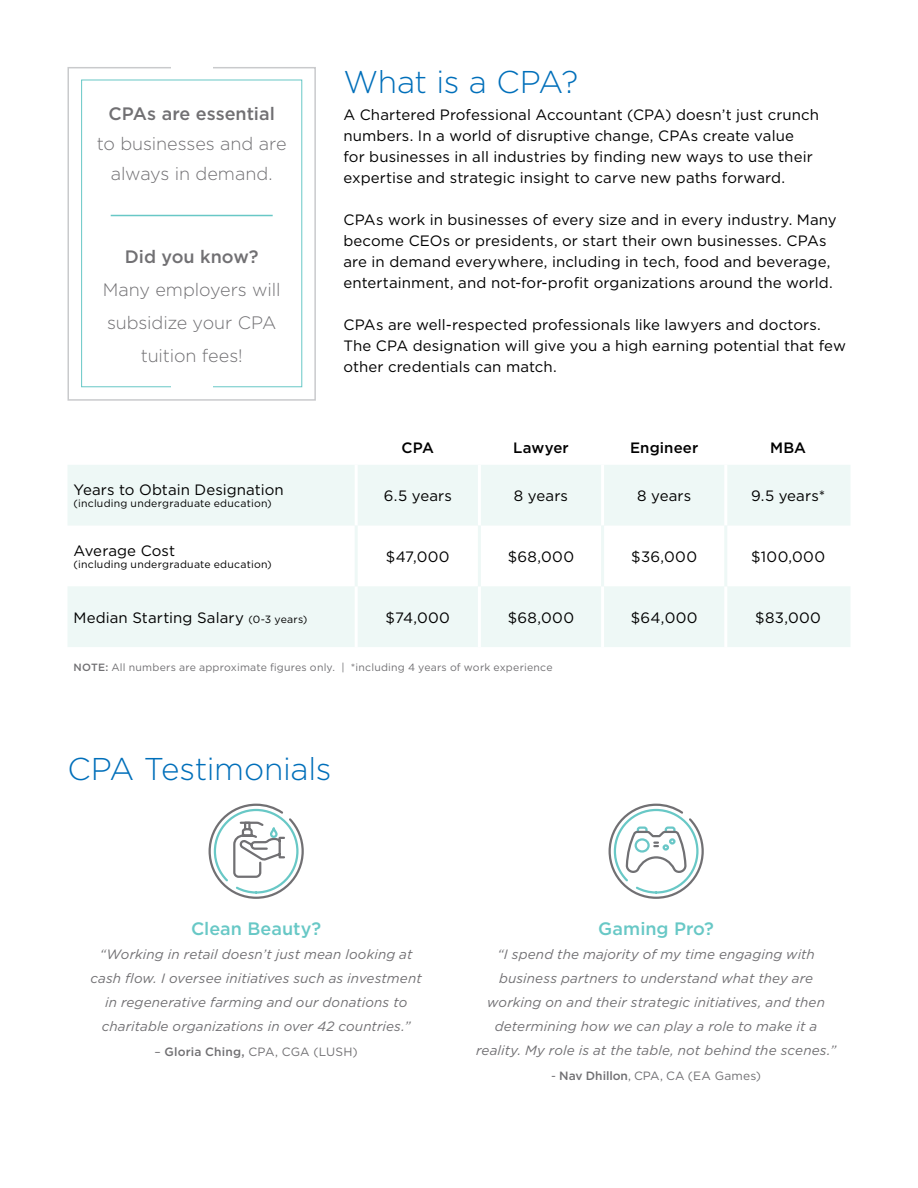
<style>
.page{position:relative;width:918px;height:1188px;background:#fff}
.page>*{position:absolute;margin:0;border:0;box-sizing:border-box;transform-origin:0 0}
.t1{font:300 31.5px "Gotham";letter-spacing:-.01em;color:#006fba}
.t2{font:300 18px/33px "Gotham";letter-spacing:-.005em;color:#717073;text-align:center}
.t3{font:500 18px "Gotham";color:#717073}
.t4{font:500 18px "Gotham";color:#68c8c6}
.t5{font:15px/21px "Gotham";letter-spacing:.005em;color:#000}
.t6{font:500 15px "Gotham";letter-spacing:.01em;color:#000}
.t7{font:italic 13.5px/24px "Gotham";letter-spacing:.01em;color:#717073;text-align:center}
.t8{font:12px "Gotham";letter-spacing:.015em;color:#717073}
.t9{font:10.5px "Gotham";letter-spacing:.02em;color:#717073}
.t10{font:10.5px "Gotham";letter-spacing:.02em;color:#000}
.s1{font-size:10.5px}
.s2{font-weight:500}
</style>
<div class="page">
<svg style="left:208px;top:803px;width:96px;height:96px"></svg>
<svg style="left:608px;top:803px;width:96px;height:96px"></svg>
<svg style="left:68px;top:465px;width:782px;height:182px;fill:#eef8f6"></svg>
<hr style="left:355px;top:465px;width:3px;height:61px;background:#fff">
<hr style="left:478px;top:465px;width:3px;height:61px;background:#fff">
<hr style="left:601px;top:465px;width:3px;height:61px;background:#fff">
<hr style="left:724px;top:465px;width:3px;height:61px;background:#fff">
<hr style="left:355px;top:586px;width:3px;height:61px;background:#fff">
<hr style="left:478px;top:586px;width:3px;height:61px;background:#fff">
<hr style="left:601px;top:586px;width:3px;height:61px;background:#fff">
<hr style="left:724px;top:586px;width:3px;height:61px;background:#fff">
<hr style="left:355px;top:526px;width:3px;height:60px;background:#eef8f6">
<hr style="left:478px;top:526px;width:3px;height:60px;background:#eef8f6">
<hr style="left:601px;top:526px;width:3px;height:60px;background:#eef8f6">
<hr style="left:724px;top:526px;width:3px;height:60px;background:#eef8f6">
<hr style="left:111px;top:215px;width:162px;height:1px;background:#68c8c6">
<div style="left:68px;top:67px;width:248px;height:334px;border:2px solid #c9cacc"></div>
<div style="left:81px;top:80px;width:221px;height:307px;border:1px solid #68c8c6"></div>
<div style="left:171px;top:52px;width:41px;height:20px;background:#fff"></div>
<div style="left:171px;top:372px;width:41px;height:21px;background:#fff"></div>
<p class="t3" style="left:109px;top:102px;width:168px">CPAs are essential</p>
<p class="t2" style="left:97px;top:128px;width:191px;line-height:30px">to businesses and are always in demand.</p>
<p class="t3" style="left:125px;top:245px;width:135px">Did you know?</p>
<p class="t2" style="left:103px;top:272px;width:179px">Many employers will subsidize your CPA tuition fees!</p>
<p class="t5" style="left:74px;top:479px;width:212px">Years to Obtain Designation</p>
<p class="t10" style="left:74px;top:497px;width:200px">(including undergraduate education)</p>
<p class="t5" style="left:74px;top:540px;width:103px">Average Cost</p>
<p class="t10" style="left:74px;top:558px;width:200px">(including undergraduate education)</p>
<h1 class="t1" style="left:343px;top:62px;width:236px">What is a CPA?</h1>
<p class="t5" style="left:343px;top:104px;width:477px">A Chartered Professional Accountant (CPA) doesn’t just crunch numbers. In a world of disruptive change, CPAs create value<br>for businesses in all industries by finding new ways to use their expertise and strategic insight to carve new paths forward.</p>
<p class="t5" style="left:343px;top:209px;width:495px">CPAs work in businesses of every size and in every industry. Many become CEOs or presidents, or start their own businesses. CPAs are in demand everywhere, including in tech, food and beverage, entertainment, and not-for-profit organizations around the world.</p>
<p class="t5" style="left:343px;top:314px;width:504px">CPAs are well-respected professionals like lawyers and doctors.<br>The CPA designation will give you a high earning potential that few other credentials can match.</p>
<p class="t6" style="left:402px;top:438px;width:34px">CPA</p>
<p class="t6" style="left:513px;top:438px;width:57px">Lawyer</p>
<p class="t6" style="left:630px;top:438px;width:70px">Engineer</p>
<p class="t6" style="left:770px;top:438px;width:37px">MBA</p>
<p class="t5" style="left:384px;top:485px;width:70px">6.5 years</p>
<p class="t5" style="left:514px;top:485px;width:56px">8 years</p>
<p class="t5" style="left:637px;top:485px;width:56px">8 years</p>
<p class="t5" style="left:751px;top:485px;width:76px">9.5 years*</p>
<p class="t5" style="left:386px;top:546px;width:65px">$47,000</p>
<p class="t5" style="left:508px;top:546px;width:68px">$68,000</p>
<p class="t5" style="left:631px;top:546px;width:67px">$36,000</p>
<p class="t5" style="left:751px;top:546px;width:75px">$100,000</p>
<p class="t5" style="left:74px;top:607px;width:235px">Median Starting Salary <span class="s1">(0-3 years)</span></p>
<p class="t5" style="left:386px;top:607px;width:66px">$74,000</p>
<p class="t5" style="left:508px;top:607px;width:68px">$68,000</p>
<p class="t5" style="left:631px;top:607px;width:68px">$64,000</p>
<p class="t5" style="left:755px;top:607px;width:67px">$83,000</p>
<p class="t9" style="left:74px;top:660px;width:481px"><span class="s2">NOTE:</span> All numbers are approximate figures only. | *including 4 years of work experience</p>
<h1 class="t1" style="left:68px;top:749px;width:265px">CPA Testimonials</h1>
<p class="t4" style="left:191px;top:917px;width:132px">Clean Beauty?</p>
<p class="t7" style="left:91px;top:942px;width:333px">“Working in retail doesn’t just mean looking at cash flow. I oversee initiatives such as investment in regenerative farming and our donations to charitable organizations in over 42 countries.”</p>
<p class="t8" style="left:155px;top:1044px;width:205px">– <span class="s2">Gloria Ching,</span> CPA, CGA (LUSH)</p>
<p class="t4" style="left:598px;top:917px;width:117px">Gaming Pro?</p>
<p class="t7" style="left:476px;top:942px;width:362px">“I spend the majority of my time engaging with business partners to understand what they are working on and their strategic initiatives, and then determining how we can play a role to make it a reality. My role is at the table, not behind the scenes.”</p>
<p class="t8" style="left:551px;top:1068px;width:211px">- <span class="s2">Nav Dhillon</span>, CPA, CA (EA Games)</p>
</div>
